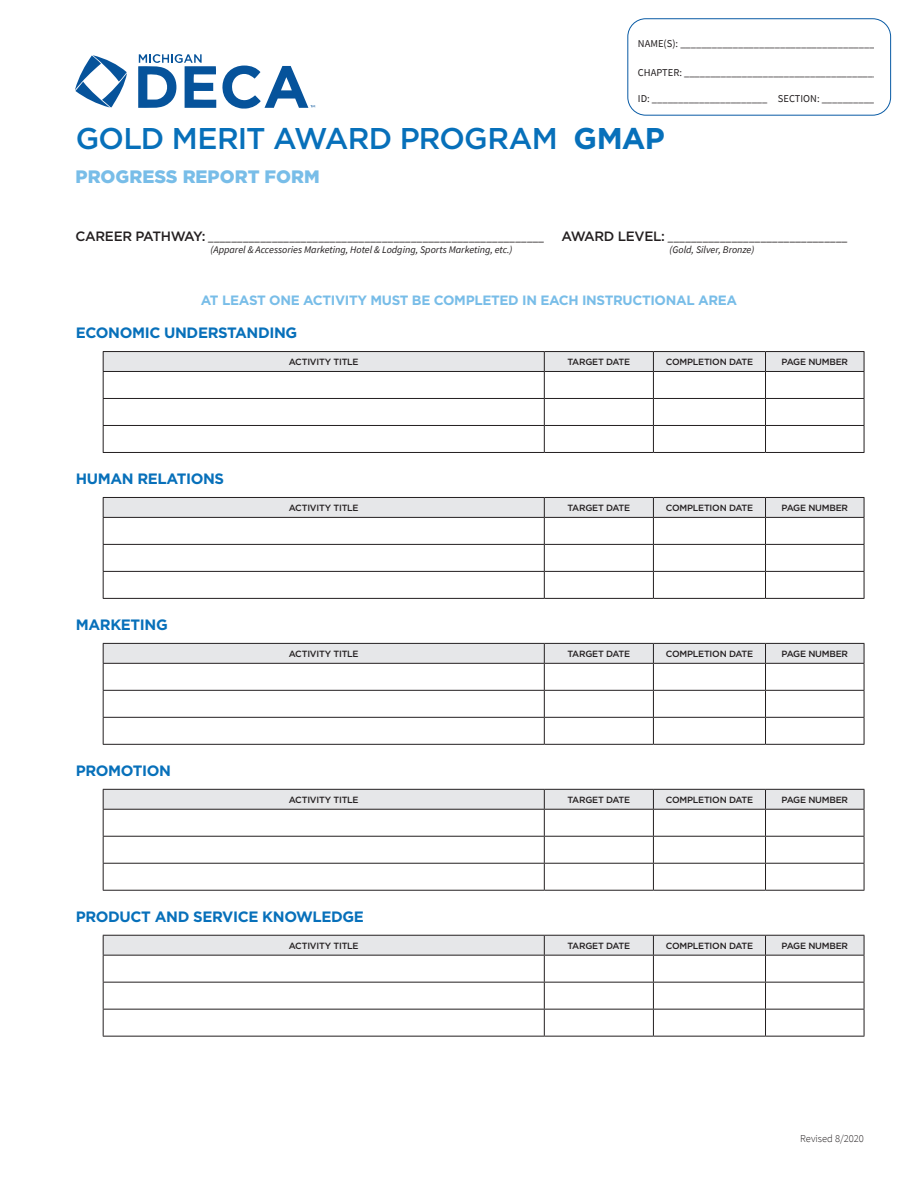
<style>
.page{position:relative;width:918px;height:1188px;background:#fff}
.page>*{position:absolute;margin:0;border:0;box-sizing:border-box;transform-origin:0 0}
.Banner_Event_Title{font:500 30px "Gotham";letter-spacing:-.025em;color:#0770ba}
.t1{font:900 18px "Gotham";color:#78bde8}
.New_CE_Event_Sub_Hea{font:700 15px "Gotham";letter-spacing:-.025em;color:#0770ba}
.New_CE_Event_Sub_Hea-2{font:700 13.5px "Gotham";letter-spacing:-.025em;color:#78bde8}
.New_CE_Event_Sub_Hea-3{font:italic 12px "Source Sans Pro";color:#231f20}
.t2{font:10.5px "Source Sans Pro";color:#231f20}
.t3{font:300 10.5px "Source Sans Pro";color:#231f20}
.New_CE_Event_Sub_Hea-4{font:italic 10.2px "Source Sans Pro";color:#231f20}
.Expectations{font:500 9px "Gotham";letter-spacing:-.025em;color:#231f20}
.s1{font-weight:700}
.s2{font-family:"Gotham";font-weight:500;font-style:normal;font-size:13.5px}
</style>
<div class="page">
<svg style="left:138px;top:54px;width:78px;height:54px"></svg>
<svg style="left:75px;top:55px;width:52px;height:53px"></svg>
<svg style="left:222px;top:66px;width:93px;height:43px"></svg>
<div style="left:627px;top:18px;width:264px;height:98px;border:1px solid #095ba5;border-radius:18px"></div>
<hr style="left:103px;top:351px;width:441px;height:1px;background:#231f20">
<hr style="left:544px;top:351px;width:109px;height:1px;background:#231f20">
<hr style="left:653px;top:351px;width:113px;height:1px;background:#231f20">
<hr style="left:766px;top:351px;width:98px;height:1px;background:#231f20">
<svg style="left:103px;top:352px;width:762px;height:100px"></svg>
<hr style="left:103px;top:452px;width:441px;height:1px;background:#231f20">
<hr style="left:544px;top:452px;width:109px;height:1px;background:#231f20">
<hr style="left:653px;top:452px;width:113px;height:1px;background:#231f20">
<hr style="left:766px;top:452px;width:98px;height:1px;background:#231f20">
<svg style="left:103px;top:497px;width:762px;height:101px"></svg>
<hr style="left:103px;top:598px;width:441px;height:1px;background:#231f20">
<hr style="left:544px;top:598px;width:109px;height:1px;background:#231f20">
<hr style="left:653px;top:598px;width:113px;height:1px;background:#231f20">
<hr style="left:766px;top:598px;width:98px;height:1px;background:#231f20">
<svg style="left:103px;top:643px;width:762px;height:101px"></svg>
<hr style="left:103px;top:744px;width:441px;height:1px;background:#231f20">
<hr style="left:544px;top:744px;width:109px;height:1px;background:#231f20">
<hr style="left:653px;top:744px;width:113px;height:1px;background:#231f20">
<hr style="left:766px;top:744px;width:98px;height:1px;background:#231f20">
<svg style="left:103px;top:789px;width:762px;height:101px"></svg>
<hr style="left:103px;top:890px;width:441px;height:1px;background:#231f20">
<hr style="left:544px;top:890px;width:109px;height:1px;background:#231f20">
<hr style="left:653px;top:890px;width:113px;height:1px;background:#231f20">
<hr style="left:766px;top:890px;width:98px;height:1px;background:#231f20">
<svg style="left:103px;top:935px;width:762px;height:101px"></svg>
<hr style="left:103px;top:1036px;width:441px;height:1px;background:#231f20">
<hr style="left:544px;top:1036px;width:109px;height:1px;background:#231f20">
<hr style="left:653px;top:1036px;width:113px;height:1px;background:#231f20">
<hr style="left:766px;top:1036px;width:98px;height:1px;background:#231f20">
<p class="t2" style="left:638px;top:37px;width:249px">NAME(S): _______________________________________</p>
<p class="t2" style="left:638px;top:65px;width:247px">CHAPTER: ______________________________________</p>
<p class="t2" style="left:638px;top:92px;width:248px">ID: ______________________ SECTION: ____________</p>
<p class="Banner_Event_Title" style="left:76px;top:119px;width:590px">GOLD MERIT AWARD PROGRAM <span class="s1">GMAP</span></p>
<p class="t1" style="left:76px;top:164px;width:246px">PROGRESS REPORT FORM</p>
<p class="New_CE_Event_Sub_Hea-3" style="left:76px;top:229px;width:774px"><span class="s2">CAREER PATHWAY:</span> __________________________________________________________ <span class="s2">AWARD LEVEL:</span> _______________________________</p>
<p class="New_CE_Event_Sub_Hea-4" style="left:211px;top:243px;width:303px">(Apparel &amp; Accessories Marketing, Hotel &amp; Lodging, Sports Marketing, etc.)</p>
<p class="New_CE_Event_Sub_Hea-4" style="left:670px;top:243px;width:86px">(Gold, Silver, Bronze)</p>
<p class="New_CE_Event_Sub_Hea-2" style="left:201px;top:293px;width:538px">AT LEAST ONE ACTIVITY MUST BE COMPLETED IN EACH INSTRUCTIONAL AREA</p>
<p class="New_CE_Event_Sub_Hea" style="left:76px;top:324px;width:223px">ECONOMIC UNDERSTANDING</p>
<p class="Expectations" style="left:289px;top:356px;width:71px">ACTIVITY TITLE</p>
<p class="Expectations" style="left:567px;top:356px;width:64px">TARGET DATE</p>
<p class="Expectations" style="left:666px;top:356px;width:89px">COMPLETION DATE</p>
<p class="Expectations" style="left:782px;top:356px;width:68px">PAGE NUMBER</p>
<p class="New_CE_Event_Sub_Hea" style="left:76px;top:470px;width:150px">HUMAN RELATIONS</p>
<p class="New_CE_Event_Sub_Hea" style="left:76px;top:616px;width:94px">MARKETING</p>
<p class="New_CE_Event_Sub_Hea" style="left:76px;top:762px;width:97px">PROMOTION</p>
<p class="Expectations" style="left:289px;top:502px;width:71px">ACTIVITY TITLE</p>
<p class="Expectations" style="left:567px;top:502px;width:64px">TARGET DATE</p>
<p class="Expectations" style="left:666px;top:502px;width:89px">COMPLETION DATE</p>
<p class="Expectations" style="left:782px;top:502px;width:68px">PAGE NUMBER</p>
<p class="Expectations" style="left:289px;top:648px;width:71px">ACTIVITY TITLE</p>
<p class="Expectations" style="left:567px;top:648px;width:64px">TARGET DATE</p>
<p class="Expectations" style="left:666px;top:648px;width:89px">COMPLETION DATE</p>
<p class="Expectations" style="left:782px;top:648px;width:68px">PAGE NUMBER</p>
<p class="Expectations" style="left:289px;top:794px;width:71px">ACTIVITY TITLE</p>
<p class="Expectations" style="left:567px;top:794px;width:64px">TARGET DATE</p>
<p class="Expectations" style="left:666px;top:794px;width:89px">COMPLETION DATE</p>
<p class="Expectations" style="left:782px;top:794px;width:68px">PAGE NUMBER</p>
<p class="New_CE_Event_Sub_Hea" style="left:76px;top:908px;width:290px">PRODUCT AND SERVICE KNOWLEDGE</p>
<p class="Expectations" style="left:289px;top:940px;width:71px">ACTIVITY TITLE</p>
<p class="Expectations" style="left:567px;top:940px;width:64px">TARGET DATE</p>
<p class="Expectations" style="left:666px;top:940px;width:89px">COMPLETION DATE</p>
<p class="Expectations" style="left:782px;top:940px;width:68px">PAGE NUMBER</p>
<p class="t3" style="left:800px;top:1132px;width:65px">Revised 8/2020</p>
</div>
